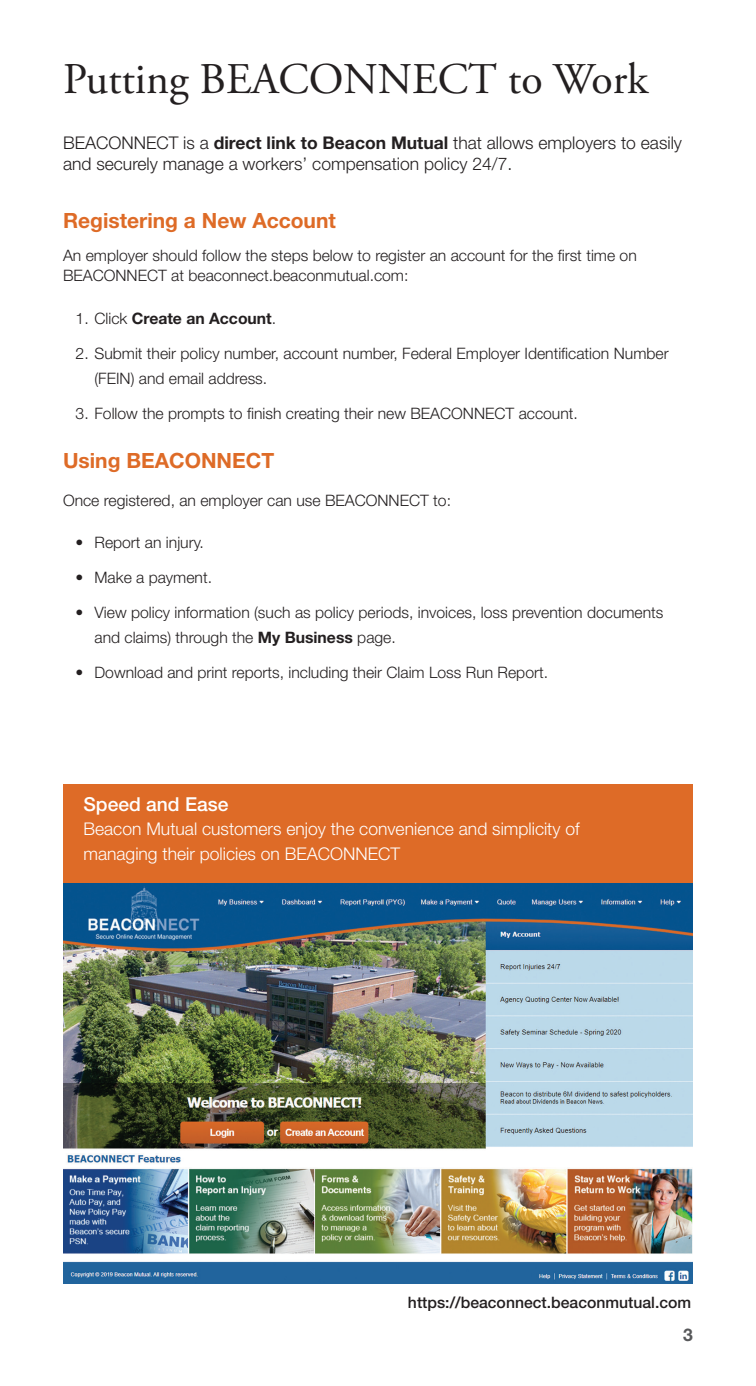
<style>
.page{position:relative;width:756px;height:1386px;background:#fff}
.page>*{position:absolute;margin:0;border:0;box-sizing:border-box;transform-origin:0 0}
.Heading_1{font:43.75px "Adobe Garamond Pro";color:#231f20}
.t1{font:700 21px "Helvetica Neue LT Std";color:#de6b27}
.t2{font:500 19.25px "Helvetica Neue LT Std";color:#fff}
.t3{font:300 17.5px "Helvetica Neue LT Std";color:#231f20}
.t4{font:300 17.5px "Helvetica Neue LT Std";color:#fff}
.t5{font:700 17.5px "Helvetica Neue LT Std";color:#57585a}
.t6{font:300 15.75px/24.5px "Helvetica Neue LT Std";color:#231f20}
.t7{font:500 15.75px "Helvetica Neue LT Std";color:#231f20}
.t8{font:700 15.75px "Helvetica Neue LT Std";color:#231f20}
.s1{font-weight:700}
.s2{font-weight:300}
</style>
<div class="page">
<img style="left:63px;top:882px;width:630px;height:402px">
<div style="left:63px;top:784px;width:630px;height:98px;background:#de6b27"></div>
<p class="Heading_1" style="left:63px;top:53px;width:587px">Putting BEACONNECT to Work</p>
<p class="t3" style="left:63px;top:132px;width:621px">BEACONNECT is a <span class="s1">direct link to Beacon Mutual</span> that allows employers to easily</p>
<p class="t3" style="left:63px;top:153px;width:451px">and securely manage a workers’ compensation policy 24/7.</p>
<p class="t1" style="left:63px;top:208px;width:274px">Registering a New Account</p>
<p class="t6" style="left:63px;top:243px;width:575px">An employer should follow the steps below to register an account for the first time on</p>
<p class="t6" style="left:63px;top:262px;width:347px">BEACONNECT at beaconnect.beaconmutual.com:</p>
<p class="t8" style="left:76px;top:309px;width:202px"><span class="s2">1. Click</span> Create an Account<span class="s2">.</span></p>
<p class="t6" style="left:94px;top:341px;width:576px;text-indent:-19px">2. Submit their policy number, account number, Federal Employer Identification Number (FEIN) and email address.</p>
<p class="t6" style="left:76px;top:401px;width:504px">3. Follow the prompts to finish creating their new BEACONNECT account.</p>
<p class="t1" style="left:63px;top:447px;width:213px">Using BEACONNECT</p>
<p class="t6" style="left:63px;top:488px;width:390px">Once registered, an employer can use BEACONNECT to:</p>
<p class="t6" style="left:76px;top:530px;width:130px">• Report an injury.</p>
<p class="t6" style="left:76px;top:565px;width:138px">• Make a payment.</p>
<p class="t6" style="left:94px;top:600px;width:570px;text-indent:-19px">• View policy information (such as policy periods, invoices, loss prevention documents and claims) through the <span class="s1">My Business</span> page.</p>
<p class="t6" style="left:76px;top:660px;width:474px">• Download and print reports, including their Claim Loss Run Report.</p>
<p class="t2" style="left:83px;top:792px;width:147px">Speed and Ease</p>
<p class="t4" style="left:83px;top:818px;width:498px">Beacon Mutual customers enjoy the convenience and simplicity of</p>
<p class="t4" style="left:83px;top:843px;width:318px">managing their policies on BEACONNECT</p>
<p class="t7" style="left:408px;top:1293px;width:285px">https://beaconnect.beaconmutual.com</p>
<p class="t5" style="left:683px;top:1324px;width:11px">3</p>
</div>
